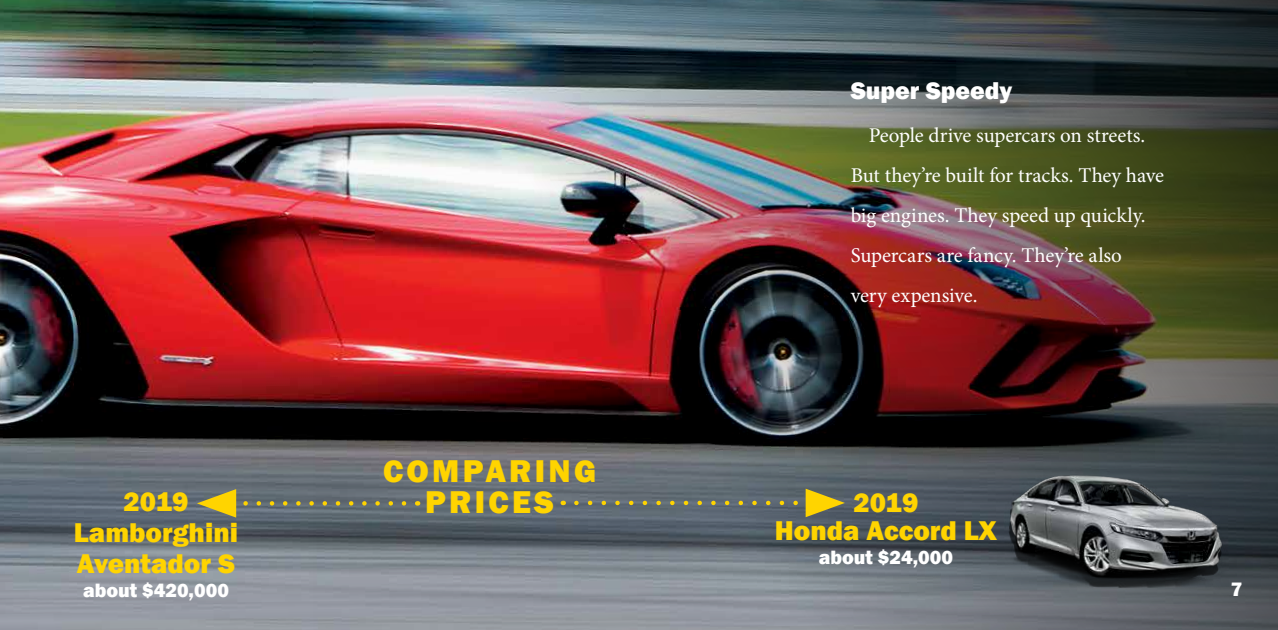
<style>
.page{position:relative;width:1278px;height:630px;background:#fff}
.page>*{position:absolute;margin:0;border:0;box-sizing:border-box;transform-origin:0 0}
.t1{font:800 32.4px "Franklin Gothic";letter-spacing:.1em;color:#ffd400}
.t2{font:800 27.9px/31px "Franklin Gothic";color:#ffd400}
.t3{font:800 25px "Franklin Gothic";color:#fff}
.t4{font:21px/40px "Minion Pro";letter-spacing:-.005em;color:#fff}
.t5{font:800 20px "Franklin Gothic";color:#fff}
.t6{font:800 19.8px "Franklin Gothic";color:#fff}
</style>
<div class="page">
<img style="left:0;top:0;width:314px;height:311px">
<img style="left:314px;top:0;width:964px;height:311px">
<img style="left:0;top:311px;width:1278px;height:319px">
<svg style="left:197px;top:489px;width:207px;height:29px;background:#767a67"></svg>
<svg style="left:576px;top:489px;width:269px;height:28px;background:#6f7466"></svg>
<img style="left:1002px;top:459px;width:229px;height:143px">
<h1 class="t1" style="left:383px;top:450px;width:215px">COMPARING</h1>
<h2 class="t2" style="left:124px;top:487px;width:66px">2019</h2>
<h1 class="t1" style="left:425px;top:481px;width:130px">PRICES</h1>
<h2 class="t2" style="left:74px;top:518px;width:166px">Lamborghini<br>Aventador S</h2>
<p class="t6" style="left:83px;top:578px;width:147px">about $420,000</p>
<p class="t3" style="left:851px;top:74px;width:163px">Super Speedy</p>
<p class="t4" style="left:851px;top:116px;width:315px;text-indent:18px">People drive supercars on streets.<br>But they’re built for tracks. They have big engines. They speed up quickly.<br>Supercars are fancy. They’re also<br>very expensive.</p>
<h2 class="t2" style="left:775px;top:488px;width:224px;line-height:28px;text-align:center">2019<br>Honda Accord LX</h2>
<p class="t6" style="left:819px;top:544px;width:136px">about $24,000</p>
<p class="t5" style="left:1231px;top:576px;width:13px">7</p>
</div>
